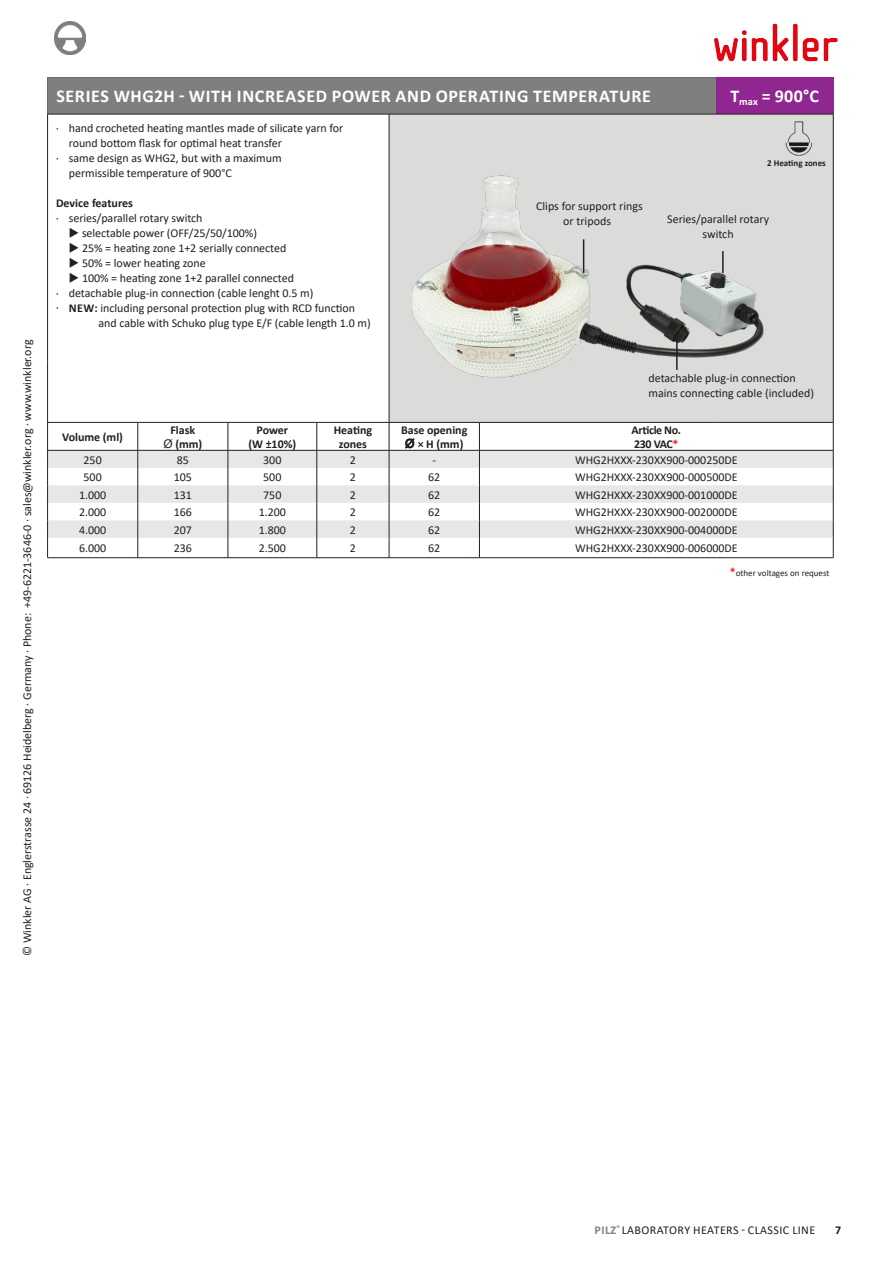
<style>
.page{position:relative;width:893px;height:1263px;background:#fff}
.page>*{position:absolute;margin:0;border:0;box-sizing:border-box;transform-origin:0 0}
.Kopfzeile_Bold{font:700 18px "Calibri";letter-spacing:.035em;color:#fff}
.Fließtext_Head__Flie{font:12px/15px "Calibri";letter-spacing:-.005em;color:#231f20;text-align:center}
.Fließtext{font:12px "Calibri";letter-spacing:-.005em;color:#231f20}
.Fließ_zab_14{font:12px "Calibri";letter-spacing:-.005em;color:#231f20}
.Fließ_Überschrift{font:700 12px/13.5px "Calibri";letter-spacing:-.005em;color:#231f20;text-align:center}
.Fließtext_Head__Flie-2{font:12px "Calibri";letter-spacing:.035em;color:#231f20}
.Fließtext_Head{font:700 12px "Calibri";color:#231f20}
.BU_Fließ{font:9px "Calibri";color:#231f20}
.Fließtext_Head__Flie-3{font:700 9px "Calibri";color:#231f20}
.s1{font-family:"Myriad Pro"}
.s2{font-weight:700}
.s3{font-family:"Arial";font-weight:400}
.s4{color:#ee1d23}
.s5{font-weight:700;font-size:12px;color:#ee1f23}
.s6{font-weight:700;color:#7f7f7f}
</style>
<div class="page">
<img style="left:54px;top:21px;width:32px;height:34px">
<img style="left:714px;top:23px;width:124px;height:39px">
<div style="left:48px;top:78px;width:668px;height:36px;background:#7f7f7f"></div>
<div style="left:716px;top:78px;width:117px;height:36px;background:#90268f"></div>
<svg style="left:48px;top:115px;width:341px;height:307px"></svg>
<div style="left:389px;top:114px;width:444px;height:308px;background:#dbdcda"></div>
<svg style="left:48px;top:451px;width:785px;height:87px;fill:#e6e7e9"></svg>
<hr style="left:47px;top:114px;width:1px;height:247px;background:#231f20">
<hr style="left:48px;top:450px;width:90px;height:1px;background:#231f20">
<hr style="left:138px;top:450px;width:90px;height:1px;background:#231f20">
<hr style="left:228px;top:450px;width:89px;height:1px;background:#231f20">
<hr style="left:317px;top:450px;width:72px;height:1px;background:#231f20">
<hr style="left:389px;top:450px;width:90px;height:1px;background:#231f20">
<hr style="left:479px;top:450px;width:237px;height:1px;background:#231f20">
<hr style="left:716px;top:450px;width:117px;height:1px;background:#231f20">
<svg style="left:138px;top:423px;width:1px;height:134px"></svg>
<svg style="left:228px;top:423px;width:1px;height:134px"></svg>
<svg style="left:317px;top:423px;width:1px;height:134px"></svg>
<svg style="left:479px;top:423px;width:1px;height:134px"></svg>
<hr style="left:48px;top:557px;width:90px;height:1px;background:#231f20">
<hr style="left:138px;top:557px;width:90px;height:1px;background:#231f20">
<hr style="left:228px;top:557px;width:89px;height:1px;background:#231f20">
<hr style="left:317px;top:557px;width:72px;height:1px;background:#231f20">
<hr style="left:389px;top:557px;width:90px;height:1px;background:#231f20">
<hr style="left:479px;top:557px;width:237px;height:1px;background:#231f20">
<hr style="left:716px;top:557px;width:117px;height:1px;background:#231f20">
<hr style="left:47px;top:361px;width:1px;height:36px;background:#231f20">
<svg style="left:47px;top:397px;width:1px;height:161px"></svg>
<hr style="left:48px;top:422px;width:90px;height:1px;background:#231f20">
<hr style="left:138px;top:422px;width:90px;height:1px;background:#231f20">
<hr style="left:228px;top:422px;width:89px;height:1px;background:#231f20">
<hr style="left:317px;top:422px;width:72px;height:1px;background:#231f20">
<hr style="left:48px;top:114px;width:90px;height:1px;background:#231f20">
<hr style="left:138px;top:114px;width:90px;height:1px;background:#231f20">
<hr style="left:228px;top:114px;width:89px;height:1px;background:#231f20">
<hr style="left:317px;top:114px;width:72px;height:1px;background:#231f20">
<hr style="left:716px;top:77px;width:117px;height:1px;background:#90268f">
<hr style="left:833px;top:78px;width:1px;height:36px;background:#90268f">
<hr style="left:48px;top:77px;width:90px;height:1px;background:#6d696e">
<hr style="left:47px;top:78px;width:1px;height:36px;background:#6d696e">
<hr style="left:138px;top:77px;width:90px;height:1px;background:#6d696e">
<hr style="left:228px;top:77px;width:89px;height:1px;background:#6d696e">
<hr style="left:317px;top:77px;width:72px;height:1px;background:#6d696e">
<hr style="left:389px;top:77px;width:90px;height:1px;background:#6d696e">
<hr style="left:479px;top:77px;width:237px;height:1px;background:#6d696e">
<hr style="left:389px;top:114px;width:90px;height:1px;background:#231f20">
<hr style="left:389px;top:114px;width:1px;height:247px;background:#231f20">
<hr style="left:479px;top:114px;width:237px;height:1px;background:#231f20">
<hr style="left:716px;top:114px;width:117px;height:1px;background:#231f20">
<hr style="left:833px;top:114px;width:1px;height:247px;background:#231f20">
<hr style="left:389px;top:361px;width:1px;height:36px;background:#231f20">
<hr style="left:833px;top:361px;width:1px;height:36px;background:#231f20">
<svg style="left:389px;top:397px;width:1px;height:161px"></svg>
<svg style="left:833px;top:397px;width:1px;height:161px"></svg>
<hr style="left:389px;top:422px;width:90px;height:1px;background:#231f20">
<hr style="left:479px;top:422px;width:237px;height:1px;background:#231f20">
<hr style="left:716px;top:422px;width:117px;height:1px;background:#231f20">
<img style="left:411px;top:121px;width:402px;height:257px">
<hr style="left:722px;top:251px;width:2px;height:22px;background:#231f20">
<hr style="left:676px;top:331px;width:2px;height:39px;background:#231f20">
<hr style="left:583px;top:239px;width:1px;height:34px;background:#231f20">
<p class="Fließtext_Head__Flie" style="left:20px;top:956px;width:618px;rotate:-90deg">© Winkler AG · Englerstrasse 24 · 69126 Heidelberg · Germany · Phone: +49-6221-3646-0 · sales@winkler.org · www.winkler.org</p>
<p class="Kopfzeile_Bold" style="left:56px;top:83px;width:596px">SERIES WHG2H - WITH INCREASED POWER AND OPERATING TEMPERATURE</p>
<p class="Kopfzeile_Bold" style="left:730px;top:83px;width:90px">T<sub>max</sub> = 900°C</p>
<p class="Fließtext_Head__Flie" style="left:56px;top:120px;width:289px"><span class="s1">·</span> hand crocheted heating mantles made of silicate yarn for</p>
<p class="Fließtext" style="left:69px;top:134px;width:215px">round bottom flask for optimal heat transfer</p>
<p class="Fließtext_Head__Flie" style="left:56px;top:150px;width:227px"><span class="s1">·</span> same design as WHG2, but with a maximum</p>
<p class="Fließtext" style="left:69px;top:164px;width:164px">permissible temperature of 900°C</p>
<p class="Fließtext_Head" style="left:56px;top:194px;width:78px">Device features</p>
<p class="Fließtext_Head__Flie" style="left:56px;top:210px;width:148px"><span class="s1">·</span> series/parallel rotary switch</p>
<p class="Fließtext" style="left:69px;top:224px;width:190px">◆ selectable power (OFF/25/50/100%)</p>
<p class="Fließtext" style="left:69px;top:239px;width:219px">◆ 25% = heating zone 1+2 serially connected</p>
<p class="Fließtext" style="left:69px;top:254px;width:138px">◆ 50% = lower heating zone</p>
<p class="Fließtext" style="left:69px;top:269px;width:227px">◆ 100% = heating zone 1+2 parallel connected</p>
<p class="Fließtext_Head__Flie" style="left:56px;top:285px;width:259px"><span class="s1">·</span> detachable plug-in connection (cable lenght 0.5 m)</p>
<p class="Fließtext_Head__Flie" style="left:56px;top:300px;width:300px"><span class="s1">·</span> <span class="s2">NEW:</span> including personal protection plug with RCD function</p>
<p class="Fließtext" style="left:99px;top:314px;width:274px">and cable with Schuko plug type E/F (cable length 1.0 m)</p>
<p class="Fließtext_Head__Flie-3" style="left:767px;top:157px;width:60px">2 Heating zones</p>
<p class="Fließtext_Head__Flie" style="left:536px;top:198px;width:108px">Clips for support rings or tripods</p>
<p class="Fließtext_Head__Flie" style="left:667px;top:211px;width:104px">Series/parallel rotary switch</p>
<p class="Fließ_Überschrift" style="left:62px;top:430px;width:62px">Volume (ml)</p>
<p class="Fließ_Überschrift" style="left:170px;top:423px;width:26px">Flask</p>
<p class="Fließ_Überschrift" style="left:163px;top:437px;width:40px"><span class="s3">Ø</span> (mm)</p>
<p class="Fließ_Überschrift" style="left:248px;top:423px;width:49px">Power (W ±10%)</p>
<p class="Fließ_Überschrift" style="left:334px;top:423px;width:40px">Heating zones</p>
<p class="Fließ_Überschrift" style="left:401px;top:423px;width:68px">Base opening</p>
<p class="Fließ_Überschrift" style="left:405px;top:437px;width:60px"><span class="s3">Ø</span> × H (mm)</p>
<p class="Fließtext_Head__Flie" style="left:648px;top:370px;width:167px;text-align:left">detachable plug-in connection mains connecting cable (included)</p>
<p class="Fließ_Überschrift" style="left:631px;top:423px;width:51px">Article No.</p>
<p class="Fließ_Überschrift" style="left:634px;top:437px;width:46px">230 VAC<span class="s4">*</span></p>
<p class="Fließ_zab_14" style="left:84px;top:451px;width:20px">250</p>
<p class="Fließ_zab_14" style="left:177px;top:451px;width:14px">85</p>
<p class="Fließ_zab_14" style="left:263px;top:451px;width:20px">300</p>
<p class="Fließtext_Head__Flie" style="left:350px;top:452px;width:8px">2</p>
<p class="Fließ_zab_14" style="left:432px;top:451px;width:5px">-</p>
<p class="Fließ_zab_14" style="left:575px;top:451px;width:164px">WHG2HXXX-230XX900-000250DE</p>
<p class="Fließ_zab_14" style="left:84px;top:469px;width:20px">500</p>
<p class="Fließ_zab_14" style="left:174px;top:469px;width:20px">105</p>
<p class="Fließ_zab_14" style="left:263px;top:469px;width:20px">500</p>
<p class="Fließtext_Head__Flie" style="left:350px;top:469px;width:8px">2</p>
<p class="Fließ_zab_14" style="left:428px;top:469px;width:14px">62</p>
<p class="Fließ_zab_14" style="left:575px;top:469px;width:164px">WHG2HXXX-230XX900-000500DE</p>
<p class="Fließ_zab_14" style="left:79px;top:486px;width:29px">1.000</p>
<p class="Fließ_zab_14" style="left:174px;top:486px;width:20px">131</p>
<p class="Fließ_zab_14" style="left:263px;top:486px;width:20px">750</p>
<p class="Fließtext_Head__Flie" style="left:350px;top:487px;width:8px">2</p>
<p class="Fließ_zab_14" style="left:428px;top:486px;width:14px">62</p>
<p class="Fließ_zab_14" style="left:575px;top:486px;width:164px">WHG2HXXX-230XX900-001000DE</p>
<p class="Fließ_zab_14" style="left:79px;top:504px;width:29px">2.000</p>
<p class="Fließ_zab_14" style="left:174px;top:504px;width:20px">166</p>
<p class="Fließ_zab_14" style="left:259px;top:504px;width:29px">1.200</p>
<p class="Fließtext_Head__Flie" style="left:350px;top:504px;width:8px">2</p>
<p class="Fließ_zab_14" style="left:428px;top:504px;width:14px">62</p>
<p class="Fließ_zab_14" style="left:575px;top:504px;width:164px">WHG2HXXX-230XX900-002000DE</p>
<p class="Fließ_zab_14" style="left:79px;top:521px;width:29px">4.000</p>
<p class="Fließ_zab_14" style="left:174px;top:521px;width:20px">207</p>
<p class="Fließ_zab_14" style="left:259px;top:521px;width:29px">1.800</p>
<p class="Fließtext_Head__Flie" style="left:350px;top:522px;width:8px">2</p>
<p class="Fließ_zab_14" style="left:428px;top:521px;width:14px">62</p>
<p class="Fließ_zab_14" style="left:575px;top:521px;width:164px">WHG2HXXX-230XX900-004000DE</p>
<p class="Fließ_zab_14" style="left:79px;top:540px;width:29px">6.000</p>
<p class="Fließ_zab_14" style="left:174px;top:540px;width:20px">236</p>
<p class="Fließ_zab_14" style="left:259px;top:540px;width:29px">2.500</p>
<p class="Fließtext_Head__Flie" style="left:350px;top:540px;width:8px">2</p>
<p class="Fließ_zab_14" style="left:428px;top:540px;width:14px">62</p>
<p class="Fließ_zab_14" style="left:575px;top:540px;width:164px">WHG2HXXX-230XX900-006000DE</p>
<p class="BU_Fließ" style="left:730px;top:567px;width:101px"><span class="s5">*</span>other voltages on request</p>
<p class="Fließtext_Head__Flie-2" style="left:595px;top:1222px;width:222px"><span class="s6">PILZ</span><sup>®</sup> LABORATORY HEATERS - CLASSIC LINE</p>
<p class="Fließtext_Head" style="left:835px;top:1222px;width:8px">7</p>
</div>
